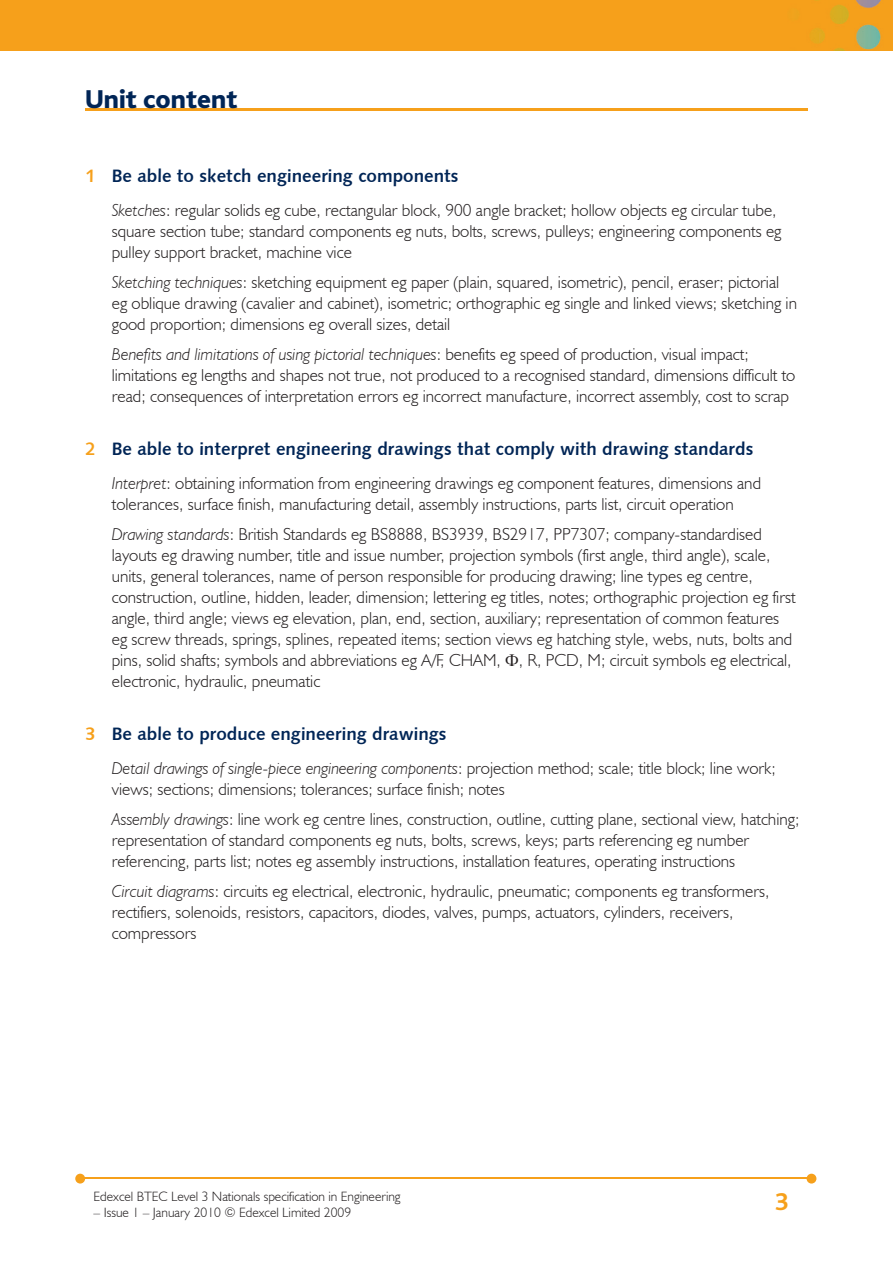
<style>
.page{position:relative;width:893px;height:1263px;background:#fff}
.page>*{position:absolute;margin:0;border:0;box-sizing:border-box;transform-origin:0 0}
.t1{font:800 27px "Bliss";color:#002556}
.t2{font:700 25.5px "Bliss";color:#f6a01b}
.t3{font:18px "Humanist 531 BT Bold A";color:#002556}
.t4{font:300 17.25px/21px "Humanist 521 BT";color:#231f20}
.t5{font:300 13.5px "Humanist 521 BT";color:#231f20}
.s1{color:#f6a01b}
.s2{font-style:italic}
.s3{font-family:"Times New Roman";font-weight:400}
</style>
<div class="page">
<div style="left:0;top:0;width:893px;height:51px;background:#f6a01b"></div>
<hr style="left:82px;top:1178px;width:728px;height:1px;background:#f6a01b">
<svg style="left:807px;top:1174px;width:9px;height:9px"></svg>
<svg style="left:75px;top:1174px;width:10px;height:9px"></svg>
<hr style="left:85px;top:108px;width:723px;height:2px;background:#f6a01b">
<h1 class="t1" style="left:85px;top:85px;width:154px">Unit content</h1>
<p class="t3" style="left:85px;top:164px;width:375px"><span class="s1">1</span> Be able to sketch engineering components</p>
<p class="t4" style="left:112px;top:199px;width:671px"><span class="s2">Sketches</span>: regular solids eg cube, rectangular block, 900 angle bracket; hollow objects eg circular tube, square section tube; standard components eg nuts, bolts, screws, pulleys; engineering components eg pulley support bracket, machine vice</p>
<p class="t4" style="left:112px;top:271px;width:687px"><span class="s2">Sketching techniques</span>: sketching equipment eg paper (plain, squared, isometric), pencil, eraser; pictorial eg oblique drawing (cavalier and cabinet), isometric; orthographic eg single and linked views; sketching in good proportion; dimensions eg overall sizes, detail</p>
<p class="t4" style="left:112px;top:343px;width:685px"><span class="s2">Benefits and limitations of using pictorial techniques</span>: benefits eg speed of production, visual impact; limitations eg lengths and shapes not true, not produced to a recognised standard, dimensions difficult to read; consequences of interpretation errors eg incorrect manufacture, incorrect assembly, cost to scrap</p>
<p class="t3" style="left:85px;top:437px;width:670px"><span class="s1">2</span> Be able to interpret engineering drawings that comply with drawing standards</p>
<p class="t4" style="left:112px;top:472px;width:651px"><span class="s2">Interpret</span>: obtaining information from engineering drawings eg component features, dimensions and tolerances, surface finish, manufacturing detail, assembly instructions, parts list, circuit operation</p>
<p class="t4" style="left:112px;top:523px;width:685px"><span class="s2">Drawing standards</span>: British Standards eg BS8888, BS3939, BS2917, PP7307; company-standardised layouts eg drawing number, title and issue number, projection symbols (first angle, third angle), scale, units, general tolerances, name of person responsible for producing drawing; line types eg centre, construction, outline, hidden, leader, dimension; lettering eg titles, notes; orthographic projection eg first angle, third angle; views eg elevation, plan, end, section, auxiliary; representation of common features eg screw threads, springs, splines, repeated items; section views eg hatching style, webs, nuts, bolts and pins, solid shafts; symbols and abbreviations eg A/F, CHAM, <span class="s3">Ф</span>, R, PCD, M; circuit symbols eg electrical, electronic, hydraulic, pneumatic</p>
<p class="t3" style="left:85px;top:722px;width:363px"><span class="s1">3</span> Be able to produce engineering drawings</p>
<p class="t4" style="left:112px;top:757px;width:665px"><span class="s2">Detail drawings of single-piece engineering components</span>: projection method; scale; title block; line work; views; sections; dimensions; tolerances; surface finish; notes</p>
<p class="t4" style="left:112px;top:808px;width:689px"><span class="s2">Assembly drawings</span>: line work eg centre lines, construction, outline, cutting plane, sectional view, hatching; representation of standard components eg nuts, bolts, screws, keys; parts referencing eg number referencing, parts list; notes eg assembly instructions, installation features, operating instructions</p>
<p class="t4" style="left:112px;top:880px;width:659px"><span class="s2">Circuit diagrams</span>: circuits eg electrical, electronic, hydraulic, pneumatic; components eg transformers, rectifiers, solenoids, resistors, capacitors, diodes, valves, pumps, actuators, cylinders, receivers, compressors</p>
<p class="t5" style="left:94px;top:1188px;width:309px">Edexcel BTEC Level 3 Nationals specification in Engineering</p>
<p class="t5" style="left:94px;top:1204px;width:259px">– Issue 1 – January 2010 © Edexcel Limited 2009</p>
<h2 class="t2" style="left:775px;top:1189px;width:15px">3</h2>
</div>
